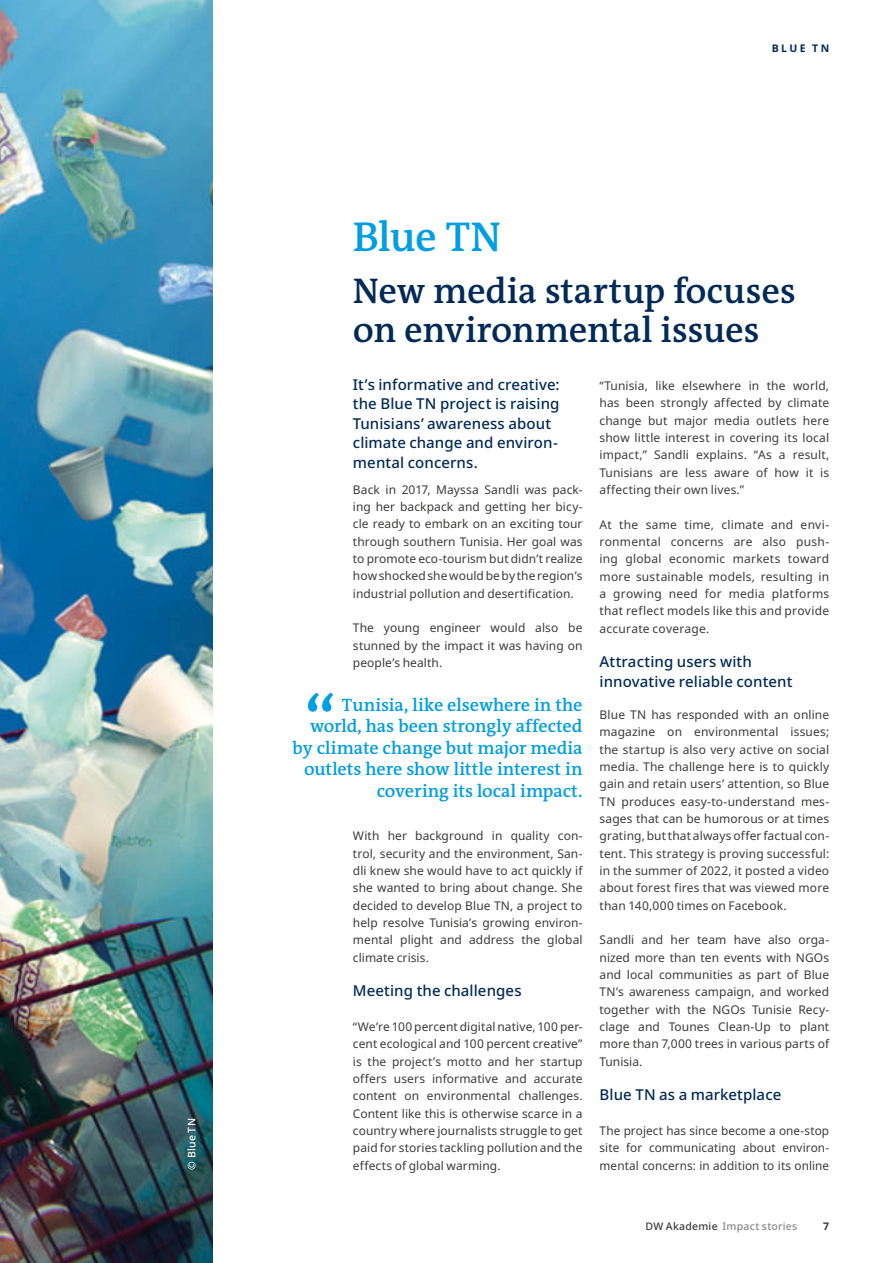
<style>
.page{position:relative;width:893px;height:1263px;background:#fff}
.page>*{position:absolute;margin:0;border:0;box-sizing:border-box;transform-origin:0 0}
.t1{font:600 42px "DW The Antiqua B W6";letter-spacing:-.015em;color:#009ee3}
.t2{font:600 36px/39px "DW The Antiqua B W6";letter-spacing:-.005em;color:#002a58}
.t3{font:600 18px/21.6px "DW The Antiqua B W6";letter-spacing:-.005em;color:#009ee3;text-align:right}
.t4{font:500 15px/19.5px "Noto Sans";letter-spacing:.005em;color:#002a58}
.t5{font:12px/17.4px "Noto Sans";letter-spacing:.005em;color:#3b3b3a;text-align:justify}
.t6{font:500 10.5px "Noto Sans";letter-spacing:.02em;color:#878786}
.t7{font:500 10.5px "Noto Sans";letter-spacing:.025em;color:#fff}
.t8{font:700 10.5px "Noto Sans";letter-spacing:.225em;color:#002a58}
.t9{font:700 10.5px "Noto Sans";color:#3b3b3a}
.s1{color:#3b3b3a}
</style>
<div class="page">
<img style="left:0;top:0;width:213px;height:1263px">
<svg style="left:307px;top:692px;width:26px;height:20px"></svg>
<p class="t7" style="left:184px;top:1170px;width:53px;rotate:-90deg">© Blue TN</p>
<p class="t8" style="left:772px;top:41px;width:59px">BLUE TN</p>
<h1 class="t1" style="left:353px;top:210px;width:150px">Blue TN</h1>
<h2 class="t2" style="left:353px;top:272px;width:444px">New media startup focuses on environmental issues</h2>
<p class="t4" style="left:353px;top:375px;width:208px">It’s informative and creative: the Blue TN project is raising<br>Tunisians’ awareness about climate change and environ&shy;mental concerns.</p>
<p class="t5" style="left:353px;top:481px;width:231px">Back in 2017, Mayssa Sandli was pack&shy;ing her backpack and getting her bicy&shy;cle ready to embark on an exciting tour through southern Tunisia. Her goal was to promote eco-tourism but didn’t realize how shocked she would be by the region’s industrial pollution and desertification.</p>
<p class="t5" style="left:353px;top:620px;width:231px">The young engineer would also be stunned by the impact it was having on people’s health.</p>
<p class="t5" style="left:600px;top:377px;width:231px">“Tunisia, like elsewhere in the world, has been strongly affected by climate change but major media outlets here show little interest in covering its local impact,” Sandli explains. “As a result, Tunisians are less aware of how it is affecting their own lives.”</p>
<p class="t5" style="left:600px;top:516px;width:231px">At the same time, climate and envi&shy;ronmental concerns are also push&shy;ing global economic markets toward more sustainable models, resulting in a growing need for media platforms that reflect models like this and provide accurate coverage.</p>
<p class="t4" style="left:600px;top:652px;width:194px">Attracting users with innovative reliable content</p>
<p class="t5" style="left:600px;top:706px;width:231px">Blue TN has responded with an online magazine on environmental issues; the startup is also very active on social media. The challenge here is to quickly gain and retain users’ attention, so Blue TN produces easy-to-understand mes&shy;sages that can be humorous or at times grating, but that always offer factual con&shy;tent. This strategy is proving successful: in the summer of 2022, it posted a video about forest fires that was viewed more than 140,000 times on Facebook.</p>
<p class="t5" style="left:600px;top:931px;width:231px">Sandli and her team have also orga&shy;nized more than ten events with NGOs and local communities as part of Blue TN’s awareness campaign, and worked together with the NGOs Tunisie Recy&shy;clage and Tounes Clean-Up to plant more than 7,000 trees in various parts of Tunisia.</p>
<p class="t4" style="left:600px;top:1085px;width:183px">Blue TN as a marketplace</p>
<p class="t5" style="left:600px;top:1122px;width:231px">The project has since become a one-stop site for communicating about environ&shy;mental concerns: in addition to its online</p>
<h3 class="t3" style="left:293px;top:694px;width:291px">Tunisia, like elsewhere in the world, has been strongly affected by climate change but major media outlets here show little interest in covering its local impact.</h3>
<p class="t5" style="left:353px;top:828px;width:231px">With her background in quality con&shy;trol, security and the environment, San&shy;dli knew she would have to act quickly if she wanted to bring about change. She decided to develop Blue TN, a project to help resolve Tunisia’s growing environ&shy;mental plight and address the global climate crisis.</p>
<p class="t4" style="left:353px;top:981px;width:170px">Meeting the challenges</p>
<p class="t5" style="left:353px;top:1018px;width:231px">“We’re 100 percent digital native, 100 per&shy;cent ecological and 100 percent creative” is the project’s motto and her startup offers users informative and accurate content on environmental challenges.<br>Content like this is otherwise scarce in a country where journalists struggle to get paid for stories tackling pollution and the effects of global warming.</p>
<p class="t6" style="left:646px;top:1219px;width:153px"><span class="s1">DW Akademie</span> Impact stories</p>
<p class="t9" style="left:823px;top:1219px;width:8px">7</p>
</div>
